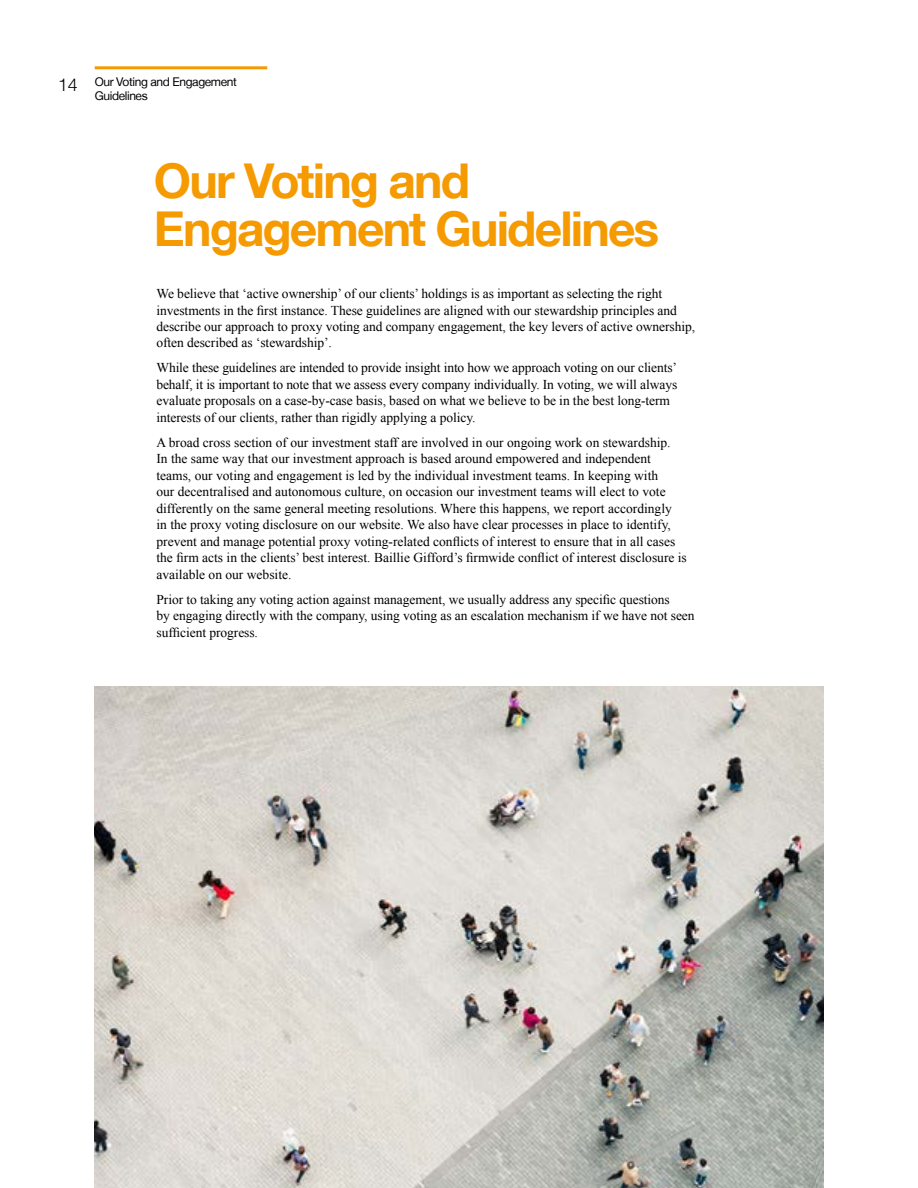
<style>
.page{position:relative;width:918px;height:1188px;background:#fff}
.page>*{position:absolute;margin:0;border:0;box-sizing:border-box;transform-origin:0 0}
.t1{font:700 48px/48px "Helvetica Neue LT";letter-spacing:-.04em;color:#f59a00}
.t2{font:300 18px "Helvetica Neue LT";color:#000}
.t3{font:13.5px/16.5px "Times New Roman";letter-spacing:-.005em;color:#000}
.t4{font:12px/13.5px "Helvetica Neue LT";letter-spacing:-.03em;color:#000}
</style>
<div class="page">
<hr style="left:95px;top:66px;width:172px;height:3px;background:#f59a00">
<img style="left:95px;top:687px;width:728px;height:501px">
<h2 class="t2" style="left:58px;top:73px;width:21px">14</h2>
<p class="t4" style="left:95px;top:75px;width:144px">Our Voting and Engagement<br>Guidelines</p>
<h1 class="t1" style="left:154px;top:156px;width:507px">Our Voting and<br>Engagement Guidelines</h1>
<p class="t3" style="left:156px;top:285px;width:540px">We believe that ‘active ownership’ of our clients’ holdings is as important as selecting the right investments in the first instance. These guidelines are aligned with our stewardship principles and describe our approach to proxy voting and company engagement, the key levers of active ownership, often described as ‘stewardship’.</p>
<p class="t3" style="left:156px;top:360px;width:522px">While these guidelines are intended to provide insight into how we approach voting on our clients’ behalf, it is important to note that we assess every company individually. In voting, we will always evaluate proposals on a case-by-case basis, based on what we believe to be in the best long-term interests of our clients, rather than rigidly applying a policy.</p>
<p class="t3" style="left:156px;top:434px;width:532px">A broad cross section of our investment staff are involved in our ongoing work on stewardship.<br>In the same way that our investment approach is based around empowered and independent teams, our voting and engagement is led by the individual investment teams. In keeping with<br>our decentralised and autonomous culture, on occasion our investment teams will elect to vote differently on the same general meeting resolutions. Where this happens, we report accordingly<br>in the proxy voting disclosure on our website. We also have clear processes in place to identify, prevent and manage potential proxy voting-related conflicts of interest to ensure that in all cases the firm acts in the clients’ best interest. Baillie Gifford’s firmwide conflict of interest disclosure is available on our website.</p>
<p class="t3" style="left:156px;top:591px;width:540px">Prior to taking any voting action against management, we usually address any specific questions<br>by engaging directly with the company, using voting as an escalation mechanism if we have not seen sufficient progress.</p>
</div>
